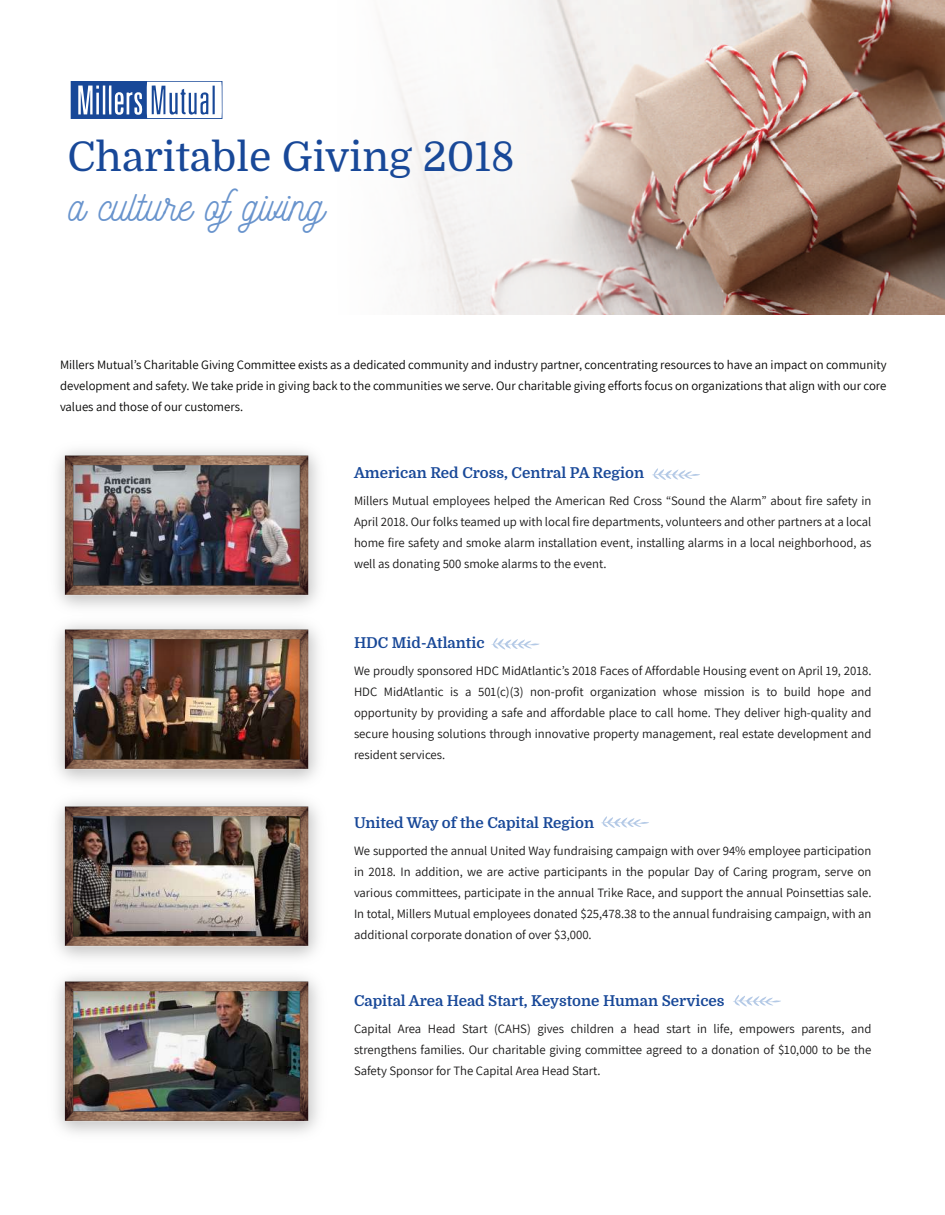
<style>
.page{position:relative;width:945px;height:1215px;background:#fff}
.page>*{position:absolute;margin:0;border:0;box-sizing:border-box;transform-origin:0 0}
.t1{font:42.3px "Nickainley";color:#6994cd}
.t2{font:41.1px "Domine";color:#184898}
.t3{font:700 15px "Domine";color:#184898}
.t4{font:12.75px/21px "Assistant";color:#181717;text-align:justify}
.t5{font:12.75px/21px "Assistant";color:#050504;text-align:justify}
</style>
<div class="page">
<svg style="left:70px;top:0;width:869px;height:315px"></svg>
<svg style="left:71px;top:81px;width:151px;height:38px"></svg>
<img style="left:57px;top:450px;width:261px;height:157px">
<img style="left:57px;top:624px;width:261px;height:157px">
<img style="left:57px;top:801px;width:261px;height:157px">
<img style="left:57px;top:976px;width:261px;height:157px">
<svg style="left:733px;top:995px;width:48px;height:11px"></svg>
<svg style="left:601px;top:816px;width:48px;height:12px"></svg>
<svg style="left:491px;top:638px;width:49px;height:11px"></svg>
<svg style="left:652px;top:468px;width:48px;height:12px"></svg>
<h2 class="t2" style="left:68px;top:134px;width:449px">Charitable Giving 2018</h2>
<h1 class="t1" style="left:69px;top:178px;width:257px">a culture ofgiving</h1>
<p class="t5" style="left:60px;top:353px;width:828px">Millers Mutual’s Charitable Giving Committee exists as a dedicated community and industry partner, concentrating resources to have an impact on community development and safety. We take pride in giving back to the communities we serve. Our charitable giving efforts focus on organizations that align with our core values and those of our customers.</p>
<p class="t3" style="left:354px;top:465px;width:292px">American Red Cross, Central PA Region</p>
<p class="t4" style="left:354px;top:490px;width:519px">Millers Mutual employees helped the American Red Cross “Sound the Alarm” about fire safety in April 2018. Our folks teamed up with local fire departments, volunteers and other partners at a local home fire safety and smoke alarm installation event, installing alarms in a local neighborhood, as well as donating 500 smoke alarms to the event.</p>
<p class="t3" style="left:354px;top:634px;width:132px">HDC Mid-Atlantic</p>
<p class="t4" style="left:354px;top:659px;width:519px">We proudly sponsored HDC MidAtlantic’s 2018 Faces of Affordable Housing event on April 19, 2018.<br>HDC MidAtlantic is a 501(c)(3) non-profit organization whose mission is to build hope and opportunity by providing a safe and affordable place to call home. They deliver high-quality and secure housing solutions through innovative property management, real estate development and resident services.</p>
<p class="t3" style="left:354px;top:814px;width:242px">United Way of the Capital Region</p>
<p class="t4" style="left:354px;top:839px;width:519px">We supported the annual United Way fundraising campaign with over 94% employee participation in 2018. In addition, we are active participants in the popular Day of Caring program, serve on various committees, participate in the annual Trike Race, and support the annual Poinsettias sale.<br>In total, Millers Mutual employees donated $25,478.38 to the annual fundraising campaign, with an additional corporate donation of over $3,000.</p>
<p class="t3" style="left:354px;top:993px;width:372px">Capital Area Head Start, Keystone Human Services</p>
<p class="t4" style="left:354px;top:1018px;width:519px">Capital Area Head Start (CAHS) gives children a head start in life, empowers parents, and strengthens families. Our charitable giving committee agreed to a donation of $10,000 to be the Safety Sponsor for The Capital Area Head Start.</p>
</div>
